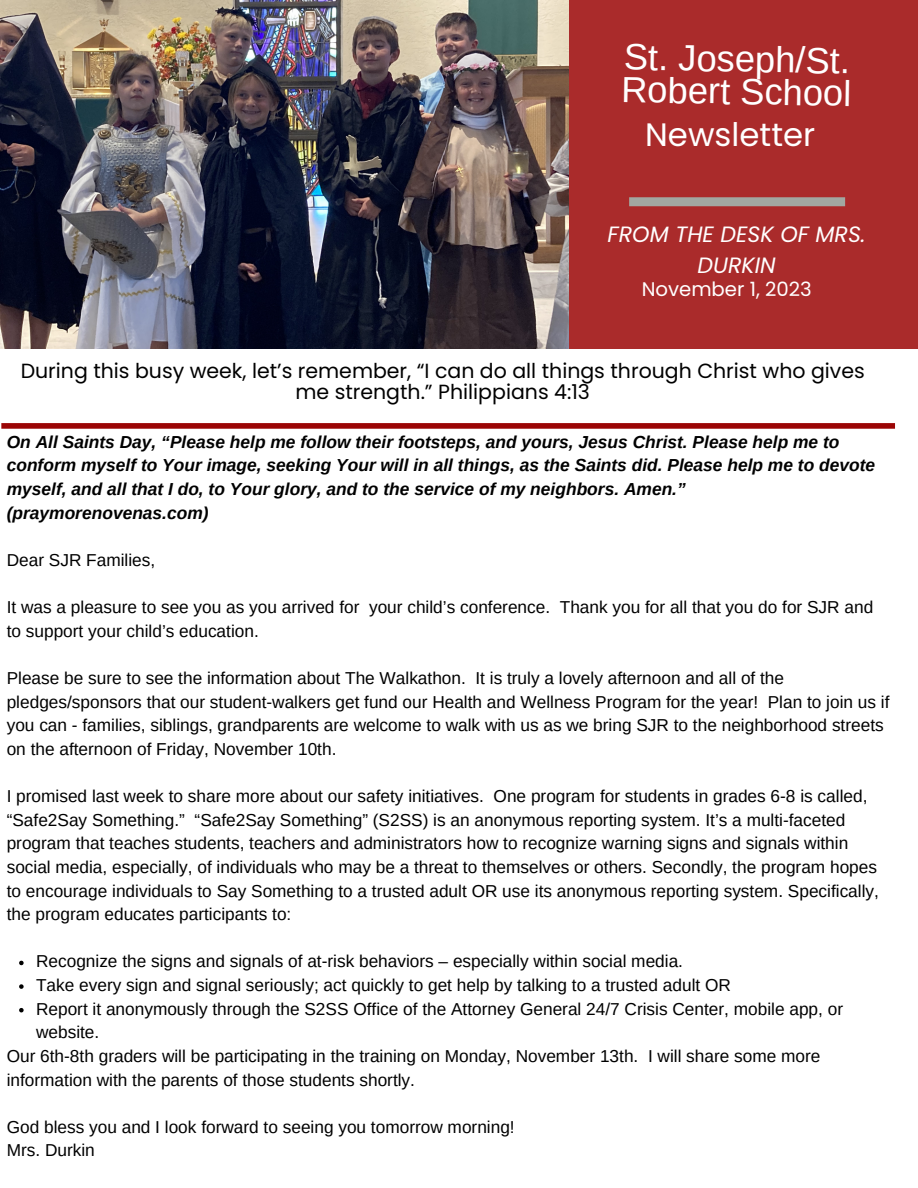
<style>
.page{position:relative;width:918px;height:1188px;background:#fff}
.page>*{position:absolute;margin:0;border:0;box-sizing:border-box;transform-origin:0 0}
.t1{font:36.3px/32.5px "Arimo";color:#fff}
.t2{font:32.4px "Poppins";color:#fff}
.t3{font:italic 22.2px/30.3px "Poppins";color:#fff;text-align:center}
.t4{font:20.55px/20.2px "Poppins";color:#000;text-align:center}
.t5{font:19.65px "Poppins";color:#fff}
.t6{font:italic 700 17.4px/23.7px "Arimo";color:#000}
.t7{font:17.25px/23.7px "Arimo";color:#000}
</style>
<div class="page">
<div style="left:568px;top:0;width:350px;height:348px;background:#aa2b2b"></div>
<div style="left:629px;top:197px;width:216px;height:9px;background:#a2a7a1"></div>
<div style="left:1px;top:423px;width:894px;height:6px;background:#9b0505"></div>
<svg style="left:19px;top:961px;width:5px;height:4px"></svg>
<svg style="left:19px;top:984px;width:5px;height:5px"></svg>
<svg style="left:19px;top:1008px;width:5px;height:4px"></svg>
<img style="left:0;top:0;width:568px;height:349px">
<p class="t1" style="left:622px;top:40px;width:232px;rotate:1deg">St. Joseph/St.<br>Robert School</p>
<p class="t2" style="left:645px;top:112px;width:172px">Newsletter</p>
<p class="t3" style="left:608px;top:219px;width:259px">FROM THE DESK OF MRS.<br>DURKIN</p>
<p class="t5" style="left:642px;top:275px;width:172px">November 1, 2023</p>
<p class="t4" style="left:21px;top:361px;width:846px">During this busy week, let’s remember, “I can do all things through Christ who gives me strength.” Philippians 4:13</p>
<p class="t6" style="left:7px;top:430px;width:870px">On All Saints Day, “Please help me follow their footsteps, and yours, Jesus Christ. Please help me to conform myself to Your image, seeking Your will in all things, as the Saints did. Please help me to devote myself, and all that I do, to Your glory, and to the service of my neighbors. Amen.” (praymorenovenas.com)</p>
<p class="t7" style="left:7px;top:548px;width:150px">Dear SJR Families,</p>
<p class="t7" style="left:7px;top:595px;width:868px">It was a pleasure to see you as you arrived for your child’s conference. Thank you for all that you do for SJR and to support your child’s education.</p>
<p class="t7" style="left:7px;top:666px;width:884px">Please be sure to see the information about The Walkathon. It is truly a lovely afternoon and all of the pledges/sponsors that our student-walkers get fund our Health and Wellness Program for the year! Plan to join us if you can - families, siblings, grandparents are welcome to walk with us as we bring SJR to the neighborhood streets on the afternoon of Friday, November 10th.</p>
<p class="t7" style="left:7px;top:784px;width:874px">I promised last week to share more about our safety initiatives. One program for students in grades 6-8 is called, “Safe2Say Something.” “Safe2Say Something” (S2SS) is an anonymous reporting system. It’s a multi-faceted program that teaches students, teachers and administrators how to recognize warning signs and signals within social media, especially, of individuals who may be a threat to themselves or others. Secondly, the program hopes to encourage individuals to Say Something to a trusted adult OR use its anonymous reporting system. Specifically, the program educates participants to:</p>
<p class="t7" style="left:36px;top:950px;width:648px">Recognize the signs and signals of at-risk behaviors – especially within social media.</p>
<p class="t7" style="left:36px;top:973px;width:696px">Take every sign and signal seriously; act quickly to get help by talking to a trusted adult OR</p>
<p class="t7" style="left:36px;top:997px;width:809px">Report it anonymously through the S2SS Office of the Attorney General 24/7 Crisis Center, mobile app, or website.</p>
<p class="t7" style="left:7px;top:1044px;width:815px">Our 6th-8th graders will be participating in the training on Monday, November 13th. I will share some more information with the parents of those students shortly.</p>
<p class="t7" style="left:7px;top:1115px;width:509px">God bless you and I look forward to seeing you tomorrow morning!</p>
<p class="t7" style="left:7px;top:1139px;width:90px">Mrs. Durkin</p>
</div>
